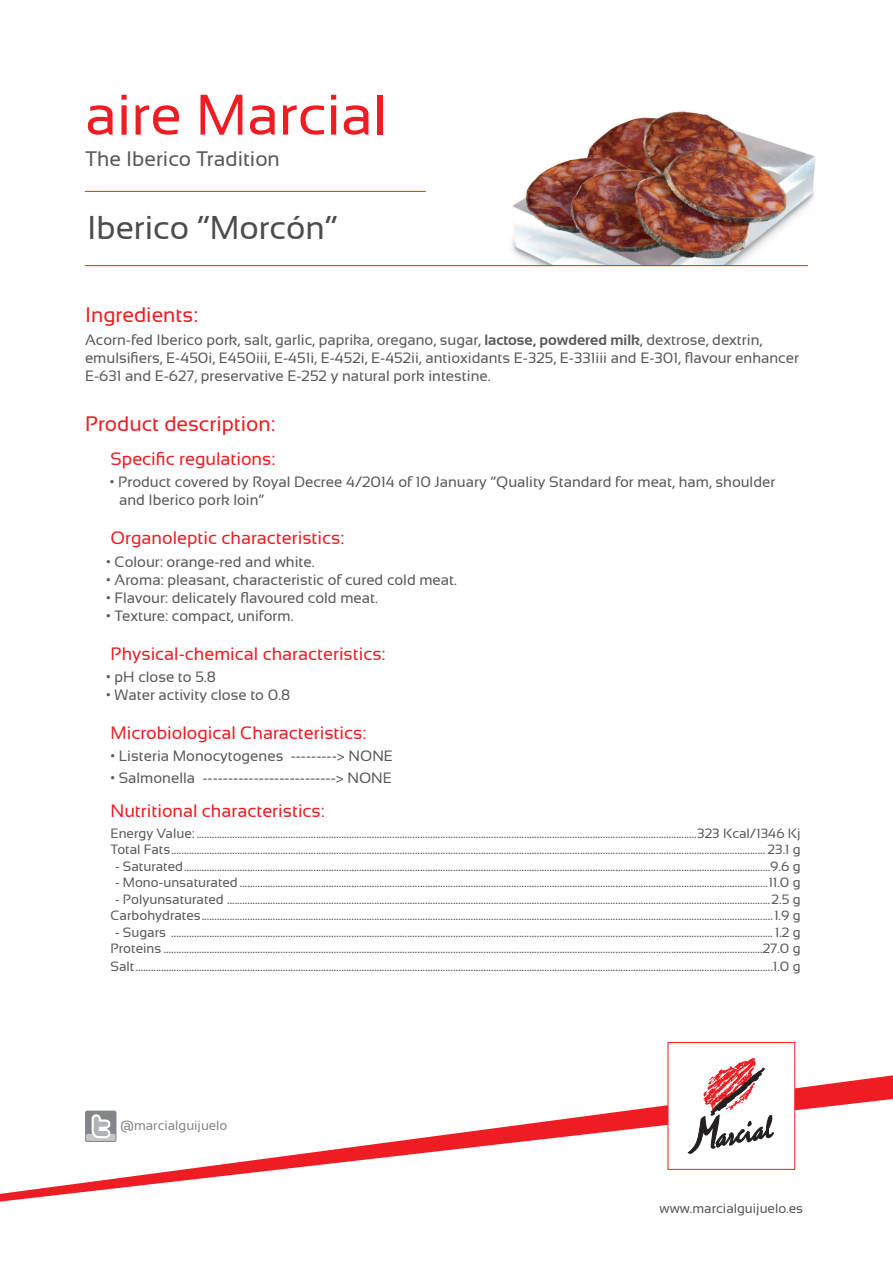
<style>
.page{position:relative;width:893px;height:1263px;background:#fff}
.page>*{position:absolute;margin:0;border:0;box-sizing:border-box;transform-origin:0 0}
.t1{font:57.15px "Sansation";color:#ee1d23}
.t2{font:33px "Sansation";color:#4b4c4d}
.t3{font:21px "Sansation";color:#ee1d23}
.t4{font:21px "Sansation";color:#57585a}
.t5{font:18px "Sansation";color:#ee1d23}
.t6{font:15px/18px "Sansation";color:#57585a}
.t7{font:13.5px/16.5px "Sansation";color:#57585a;text-align:center}
.t8{font:13.35px "Sansation";color:#848689}
.s1{font-weight:700}
</style>
<div class="page">
<img style="left:512px;top:111px;width:304px;height:154px">
<svg style="left:0;top:1075px;width:893px;height:126px"></svg>
<div style="left:668px;top:1042px;width:127px;height:127px;background:#fff;border:1px solid #ee1d23"></div>
<svg style="left:688px;top:1058px;width:85px;height:96px"></svg>
<div style="left:85px;top:1110px;width:145px;height:32px;background:#fff"></div>
<div style="left:85px;top:1110px;width:31px;height:32px;background:#848689;border-radius:2px"></div>
<div style="left:86px;top:1134px;width:29px;height:7px;background:#c5c6c8;border-radius:2px"></div>
<svg style="left:92px;top:1114px;width:19px;height:24px"></svg>
<hr style="left:85px;top:191px;width:341px;height:1px;background:#ee1d23">
<hr style="left:85px;top:265px;width:723px;height:1px;background:#ee1d23">
<h1 class="t1" style="left:85px;top:83px;width:303px">aire Marcial</h1>
<h3 class="t4" style="left:85px;top:147px;width:196px">The Iberico Tradition</h3>
<h2 class="t2" style="left:87px;top:209px;width:252px">Iberico “Morcón”</h2>
<h3 class="t3" style="left:85px;top:303px;width:114px">Ingredients:</h3>
<p class="t6" style="left:85px;top:331px;width:715px">Acorn-fed Iberico pork, salt, garlic, paprika, oregano, sugar, <span class="s1">lactose, powdered milk</span>, dextrose, dextrin, emulsifiers, E-450i, E450iii, E-451i, E-452i, E-452ii, antioxidants E-325, E-331iii and E-301, flavour enhancer<br>E-631 and E-627, preservative E-252 y natural pork intestine.</p>
<h3 class="t3" style="left:85px;top:412px;width:192px">Product description:</h3>
<h3 class="t5" style="left:111px;top:449px;width:166px">Specific regulations:</h3>
<p class="t6" style="left:119px;top:473px;width:658px;text-indent:-9px">• Product covered by Royal Decree 4/2014 of 10 January “Quality Standard for meat, ham, shoulder and Iberico pork loin”</p>
<h3 class="t5" style="left:111px;top:528px;width:235px">Organoleptic characteristics:</h3>
<p class="t6" style="left:106px;top:552px;width:210px">• Colour: orange-red and white.</p>
<p class="t6" style="left:106px;top:570px;width:352px">• Aroma: pleasant, characteristic of cured cold meat.</p>
<p class="t6" style="left:106px;top:588px;width:273px">• Flavour: delicately flavoured cold meat.</p>
<p class="t6" style="left:106px;top:606px;width:189px">• Texture: compact, uniform.</p>
<h3 class="t5" style="left:111px;top:643px;width:276px">Physical-chemical characteristics:</h3>
<p class="t6" style="left:106px;top:668px;width:111px">• pH close to 5.8</p>
<p class="t6" style="left:106px;top:686px;width:185px">• Water activity close to 0.8</p>
<h3 class="t5" style="left:111px;top:722px;width:257px">Microbiological Characteristics:</h3>
<p class="t6" style="left:111px;top:747px;width:284px">• Listeria Monocytogenes ---------&gt; NONE</p>
<p class="t6" style="left:111px;top:769px;width:283px">• Salmonella --------------------------&gt; NONE</p>
<h3 class="t5" style="left:111px;top:801px;width:216px">Nutritional characteristics:</h3>
<p class="t7" style="left:111px;top:825px;width:692px;text-align:left">Energy Value: .....................................................................................................................................................................................................323 Kcal/1346 Kj<br>Total Fats.......................................................................................................................................................................................................................................... 23.1 g</p>
<p class="t7" style="left:115px;top:858px;width:687px">- Saturated.......................................................................................................................................................................................................................................9.6 g</p>
<p class="t7" style="left:115px;top:874px;width:687px">- Mono-unsaturated ................................................................................................................................................................................................................11.0 g</p>
<p class="t7" style="left:111px;top:891px;width:691px">- Polyunsaturated ......................................................................................................................................................................................................................2.5 g<br>Carbohydrates.................................................................................................................................................................................................................................1.9 g</p>
<p class="t7" style="left:111px;top:924px;width:691px">- Sugars ............................................................................................................................................................................................................................................. 1.2 g<br>Proteins ............................................................................................................................................................................................................................................27.0 g</p>
<p class="t7" style="left:111px;top:958px;width:691px">Salt...........................................................................................................................................................................................................................................................1.0 g</p>
<p class="t8" style="left:120px;top:1118px;width:109px">@marcialguijuelo</p>
<p class="t7" style="left:660px;top:1200px;width:145px">www.marcialguijuelo.es</p>
</div>
